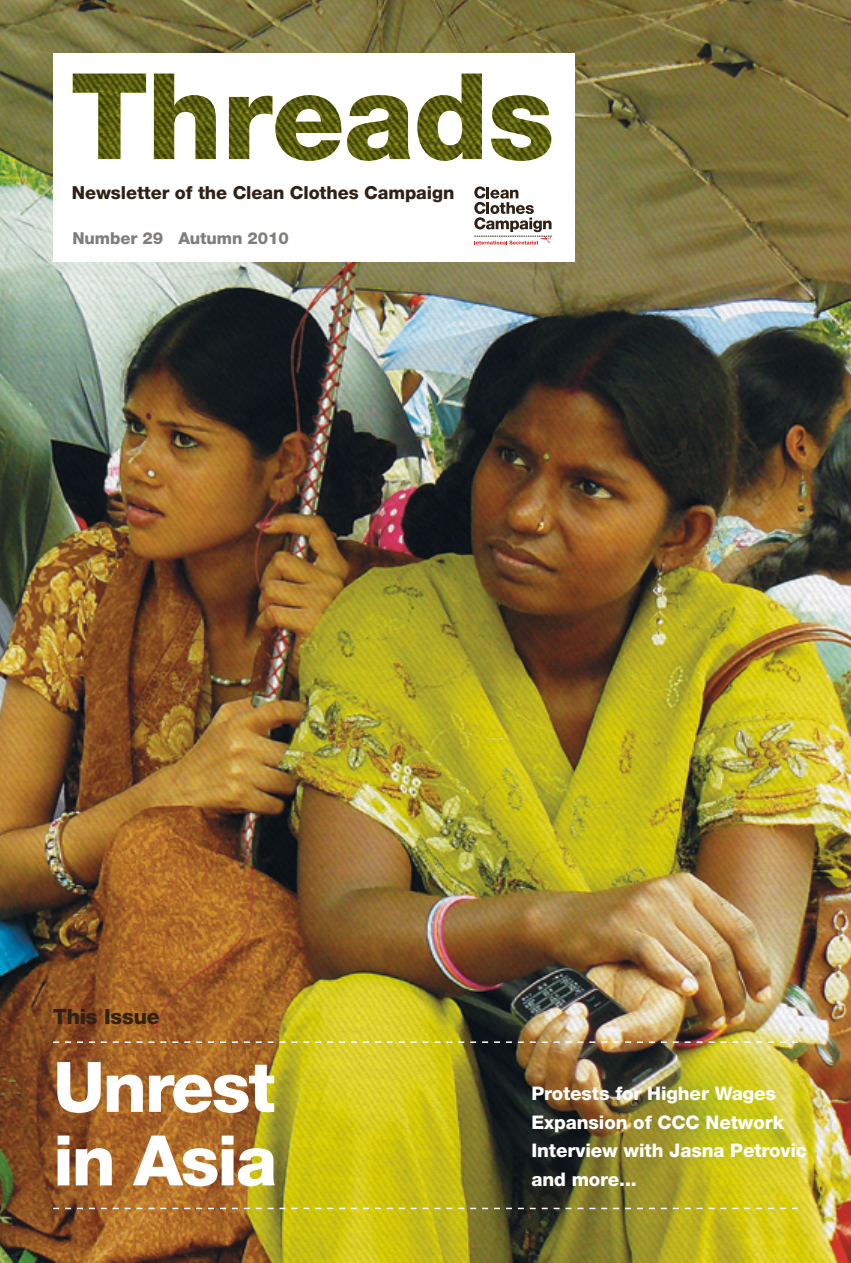
<style>
.page{position:relative;width:851px;height:1263px;background:#fff}
.page>*{position:absolute;margin:0;border:0;box-sizing:border-box;transform-origin:0 0}
.t1{font:800 69.75px/73.5px "Helvetica Neue LT Std";letter-spacing:-.03em;color:#fff}
.t2{font:800 21px "Helvetica Neue LT Std";letter-spacing:-.005em;color:#2f2116}
.t3{font:800 18.75px/28.5px "Helvetica Neue LT Std";letter-spacing:-.005em;color:#fff}
.t4{font:800 18px "Helvetica Neue LT Std";letter-spacing:-.005em;color:#2f2116}
.t5{font:800 16.5px "Helvetica Neue LT Std";letter-spacing:-.005em;color:#807d7a}
</style>
<div class="page">
<img style="left:0;top:0;width:850px;height:1263px">
<div style="left:53px;top:53px;width:521px;height:209px;background:#fff"></div>
<div style="left:72px;top:73px;width:480px;height:89px;background:#2f2116;opacity:.15"></div>
<svg style="left:73px;top:74px;width:478px;height:87px"></svg>
<svg style="left:53px;top:1041px;width:744px;height:2px"></svg>
<svg style="left:53px;top:1208px;width:744px;height:1px"></svg>
<svg style="left:474px;top:186px;width:77px;height:58px"></svg>
<p class="t4" style="left:72px;top:182px;width:384px">Newsletter of the Clean Clothes Campaign</p>
<p class="t5" style="left:72px;top:229px;width:218px">Number 29 Autumn 2010</p>
<p class="t2" style="left:53px;top:1004px;width:108px">This Issue</p>
<h1 class="t1" style="left:53px;top:1050px;width:225px">Unrest in Asia</h1>
<p class="t3" style="left:531px;top:1079px;width:277px">Protests for Higher Wages<br>Expansion of CCC Network<br>Interview with Jasna Petrovic and more...</p>
</div>
